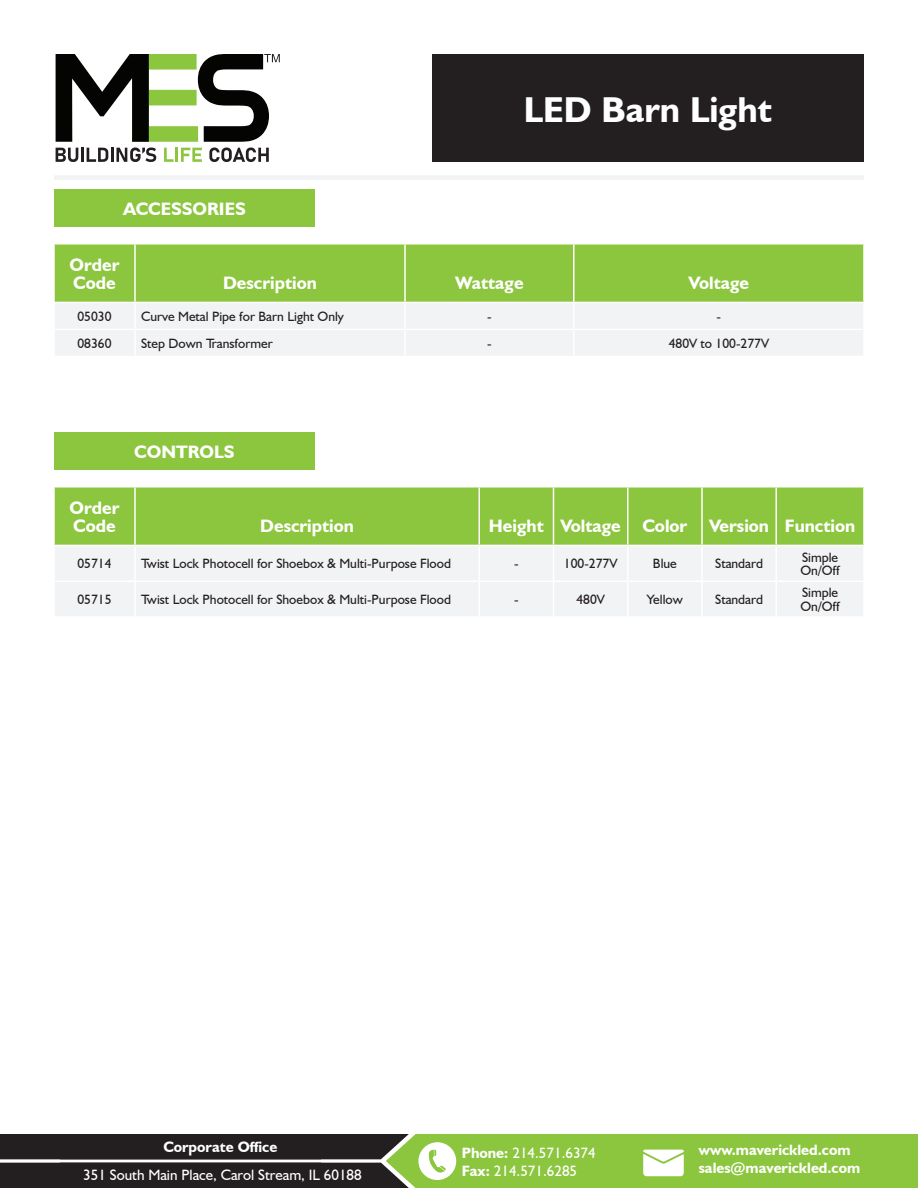
<style>
.page{position:relative;width:918px;height:1188px;background:#fff}
.page>*{position:absolute;margin:0;border:0;box-sizing:border-box;transform-origin:0 0}
.t1{font:700 36px "Humanist 521 BT";color:#fff}
.Product_Header{font:700 18px "Humanist 521 BT";color:#fff}
.Header_2{font:700 18px "Humanist 521 BT";color:#fff}
.t2{font:15px/18px "Humanist 521 BT";color:#fff}
.t3{font:700 15px/18px "Humanist 521 BT";color:#fff}
.Accessoriest_List_Ta{font:13.5px "Humanist 521 BT";color:#231f20}
.Product_Header-2{font:13.5px "Humanist 521 BT";color:#231f20}
.s1{font-weight:700}
</style>
<div class="page">
<svg style="left:56px;top:54px;width:224px;height:88px"></svg>
<svg style="left:56px;top:148px;width:22px;height:14px"></svg>
<hr style="left:81px;top:148px;width:3px;height:14px;background:#231f20">
<svg style="left:87px;top:148px;width:21px;height:14px"></svg>
<hr style="left:111px;top:148px;width:3px;height:14px;background:#231f20">
<svg style="left:116px;top:148px;width:40px;height:14px"></svg>
<svg style="left:164px;top:148px;width:10px;height:14px"></svg>
<hr style="left:175px;top:148px;width:3px;height:14px;background:#8bc63e">
<svg style="left:181px;top:148px;width:21px;height:14px"></svg>
<svg style="left:209px;top:148px;width:60px;height:14px"></svg>
<div style="left:694px;top:1134px;width:224px;height:54px;background:#8bc63e"></div>
<svg style="left:0;top:1134px;width:694px;height:54px;background:#5d713f"></svg>
<div style="left:54px;top:175px;width:810px;height:5px;background:#f2f3f4"></div>
<div style="left:54px;top:189px;width:261px;height:38px;background:#8bc63e"></div>
<div style="left:54px;top:432px;width:261px;height:38px;background:#8bc63e"></div>
<div style="left:54px;top:244px;width:810px;height:58px;background:#8bc63e"></div>
<div style="left:55px;top:303px;width:808px;height:52px;background:#f2f3f4"></div>
<hr style="left:134px;top:303px;width:2px;height:26px;background:#fff">
<hr style="left:404px;top:303px;width:2px;height:26px;background:#fff">
<hr style="left:134px;top:330px;width:2px;height:26px;background:#fff">
<hr style="left:404px;top:330px;width:2px;height:26px;background:#fff">
<svg style="left:573px;top:303px;width:1px;height:52px"></svg>
<hr style="left:53px;top:245px;width:2px;height:57px;background:#fff">
<hr style="left:134px;top:245px;width:2px;height:57px;background:#fff">
<hr style="left:404px;top:245px;width:2px;height:57px;background:#fff">
<hr style="left:573px;top:245px;width:1px;height:57px;background:#fff">
<hr style="left:863px;top:245px;width:2px;height:57px;background:#fff">
<hr style="left:53px;top:329px;width:82px;height:1px;background:#fff">
<hr style="left:135px;top:329px;width:270px;height:1px;background:#fff">
<hr style="left:405px;top:329px;width:169px;height:1px;background:#fff">
<hr style="left:574px;top:329px;width:291px;height:1px;background:#fff">
<div style="left:55px;top:488px;width:808px;height:57px;background:#8bc63e"></div>
<div style="left:55px;top:546px;width:808px;height:70px;background:#f2f3f4"></div>
<hr style="left:134px;top:546px;width:2px;height:34px;background:#fff">
<hr style="left:478px;top:546px;width:2px;height:34px;background:#fff">
<hr style="left:553px;top:546px;width:1px;height:34px;background:#fff">
<hr style="left:627px;top:546px;width:1px;height:34px;background:#fff">
<hr style="left:701px;top:546px;width:2px;height:34px;background:#fff">
<hr style="left:776px;top:546px;width:1px;height:34px;background:#fff">
<hr style="left:53px;top:580px;width:82px;height:2px;background:#fff">
<hr style="left:135px;top:580px;width:344px;height:2px;background:#fff">
<hr style="left:134px;top:582px;width:2px;height:34px;background:#fff">
<hr style="left:479px;top:580px;width:75px;height:2px;background:#fff">
<hr style="left:478px;top:582px;width:2px;height:34px;background:#fff">
<hr style="left:554px;top:580px;width:74px;height:2px;background:#fff">
<hr style="left:553px;top:582px;width:1px;height:34px;background:#fff">
<hr style="left:627px;top:582px;width:1px;height:34px;background:#fff">
<hr style="left:701px;top:582px;width:2px;height:34px;background:#fff">
<hr style="left:776px;top:580px;width:89px;height:2px;background:#fff">
<hr style="left:776px;top:582px;width:1px;height:34px;background:#fff">
<hr style="left:134px;top:488px;width:2px;height:57px;background:#fff">
<hr style="left:478px;top:488px;width:2px;height:57px;background:#fff">
<hr style="left:553px;top:488px;width:1px;height:57px;background:#fff">
<hr style="left:627px;top:488px;width:1px;height:57px;background:#fff">
<hr style="left:701px;top:488px;width:2px;height:57px;background:#fff">
<hr style="left:776px;top:488px;width:1px;height:57px;background:#fff">
<hr style="left:628px;top:580px;width:74px;height:2px;background:#fff">
<hr style="left:702px;top:580px;width:74px;height:2px;background:#fff">
<div style="left:432px;top:54px;width:432px;height:108px;background:#231f20"></div>
<p class="Header_2" style="left:123px;top:197px;width:124px">ACCESSORIES</p>
<p class="t1" style="left:524px;top:87px;width:250px">LED Barn Light</p>
<p class="Product_Header" style="left:70px;top:254px;width:51px">Order</p>
<p class="Product_Header" style="left:73px;top:272px;width:44px">Code</p>
<p class="Product_Header" style="left:223px;top:272px;width:95px">Description</p>
<p class="Product_Header" style="left:455px;top:272px;width:70px">Wattage</p>
<p class="Product_Header" style="left:689px;top:272px;width:62px">Voltage</p>
<p class="Accessoriest_List_Ta" style="left:77px;top:308px;width:36px">05030</p>
<p class="Accessoriest_List_Ta" style="left:141px;top:308px;width:204px">Curve Metal Pipe for Barn Light Only</p>
<p class="Accessoriest_List_Ta" style="left:487px;top:308px;width:6px">-</p>
<p class="Product_Header-2" style="left:717px;top:308px;width:6px">-</p>
<p class="Accessoriest_List_Ta" style="left:77px;top:335px;width:36px">08360</p>
<p class="Accessoriest_List_Ta" style="left:141px;top:335px;width:133px">Step Down Transformer</p>
<p class="Accessoriest_List_Ta" style="left:487px;top:335px;width:6px">-</p>
<p class="Accessoriest_List_Ta" style="left:669px;top:335px;width:102px">480V to 100-277V</p>
<p class="Header_2" style="left:134px;top:440px;width:102px">CONTROLS</p>
<p class="Product_Header" style="left:70px;top:497px;width:51px">Order</p>
<p class="Product_Header" style="left:73px;top:515px;width:44px">Code</p>
<p class="Product_Header" style="left:260px;top:515px;width:95px">Description</p>
<p class="Product_Header" style="left:489px;top:515px;width:56px">Height</p>
<p class="Product_Header" style="left:560px;top:515px;width:62px">Voltage</p>
<p class="Product_Header" style="left:642px;top:515px;width:46px">Color</p>
<p class="Product_Header" style="left:709px;top:515px;width:61px">Version</p>
<p class="Product_Header" style="left:785px;top:515px;width:72px">Function</p>
<p class="Product_Header-2" style="left:77px;top:556px;width:36px">05714</p>
<p class="Accessoriest_List_Ta" style="left:141px;top:556px;width:312px">Twist Lock Photocell for Shoebox &amp; Multi-Purpose Flood</p>
<p class="Product_Header-2" style="left:514px;top:556px;width:6px">-</p>
<p class="Product_Header-2" style="left:564px;top:556px;width:55px">100-277V</p>
<p class="Product_Header-2" style="left:653px;top:556px;width:25px">Blue</p>
<p class="Product_Header-2" style="left:715px;top:556px;width:50px">Standard</p>
<p class="Product_Header-2" style="left:802px;top:549px;width:38px">Simple</p>
<p class="Product_Header-2" style="left:800px;top:562px;width:41px">On/Off</p>
<p class="Product_Header-2" style="left:77px;top:591px;width:36px">05715</p>
<p class="Accessoriest_List_Ta" style="left:141px;top:591px;width:312px">Twist Lock Photocell for Shoebox &amp; Multi-Purpose Flood</p>
<p class="Product_Header-2" style="left:514px;top:591px;width:6px">-</p>
<p class="Product_Header-2" style="left:576px;top:591px;width:30px">480V</p>
<p class="Product_Header-2" style="left:647px;top:591px;width:37px">Yellow</p>
<p class="Product_Header-2" style="left:715px;top:591px;width:50px">Standard</p>
<p class="Product_Header-2" style="left:802px;top:585px;width:38px">Simple</p>
<p class="Product_Header-2" style="left:800px;top:598px;width:41px">On/Off</p>
<p class="t3" style="left:163px;top:1138px;width:116px">Corporate Office</p>
<p class="t2" style="left:83px;top:1166px;width:280px">351 South Main Place, Carol Stream, IL 60188</p>
<p class="t2" style="left:462px;top:1143px;width:136px"><span class="s1">Phone:</span> 214.571.6374<br><span class="s1">Fax:</span> 214.571.6285</p>
<p class="t3" style="left:699px;top:1141px;width:163px">www.maverickled.com sales@maverickled.com</p>
</div>
